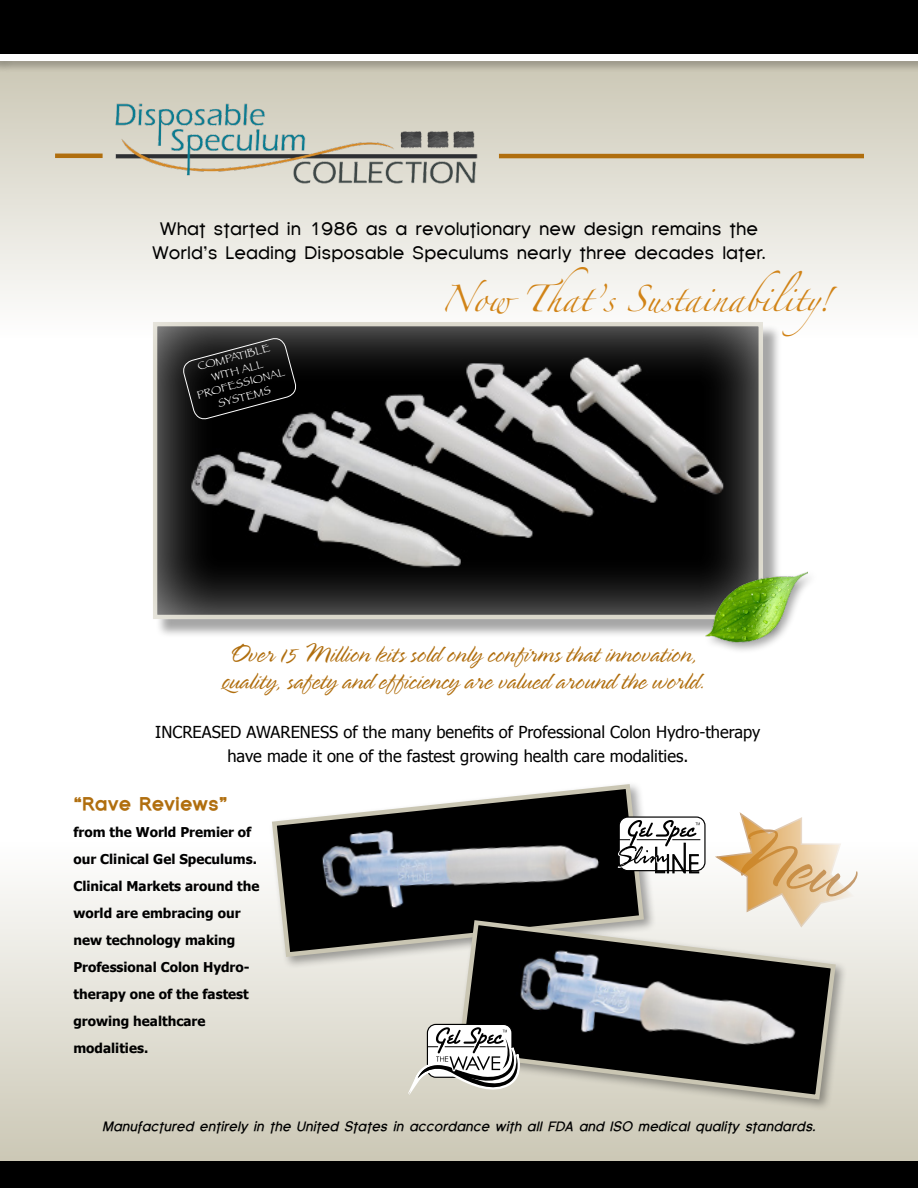
<style>
.page{position:relative;width:918px;height:1188px;background:#fff}
.page>*{position:absolute;margin:0;border:0;box-sizing:border-box;transform-origin:0 0}
.t1{font:300 27px/27px "Spring";color:#b06e0e}
.t2{font:24px "Zapfino";color:#d18316}
.t3{font:18px/24px "Florencesans";color:#000;text-align:center}
.t4{font:900 18px "Florencesans";color:#b06e0e}
.t5{font:16.5px/24px "Tahoma";color:#000;text-align:center}
.t6{font:700 13.5px/27px "Tahoma";color:#000}
.t7{font:italic 700 13.5px "Florencesans";color:#000}
.t8{font:11.4px/13.6px "Papyrus";color:#fff;text-align:center}
</style>
<div class="page">
<div style="left:0;top:52px;width:918px;height:286px;background:linear-gradient(to bottom,#c9c5b2,#fefefe)"></div>
<div style="left:0;top:842px;width:918px;height:332px;background:linear-gradient(to bottom,#fefefe,#cac6b3)"></div>
<div style="left:0;top:0;width:918px;height:57px;background:#000"></div>
<div style="left:0;top:1161px;width:918px;height:27px;background:#000"></div>
<div style="left:0;top:51px;width:918px;height:23px;background:#000;opacity:.35"></div>
<div style="left:0;top:54px;width:918px;height:6px;background:#fff"></div>
<div style="left:155px;top:324px;width:626px;height:314px;background:#000;opacity:.35"></div>
<div style="left:152px;top:321px;width:612px;height:299px;background:#fff;opacity:.75"></div>
<svg style="left:181px;top:336px;width:117px;height:85px;background:#161616"></svg>
<svg style="left:713px;top:812px;width:145px;height:117px"></svg>
<div style="left:269px;top:781px;width:387px;height:189px;background:#000;opacity:.35"></div>
<svg style="left:269px;top:782px;width:377px;height:177px;background:#5c5d5d"></svg>
<div style="left:455px;top:917px;width:393px;height:195px;background:#000;opacity:.35"></div>
<svg style="left:455px;top:918px;width:383px;height:184px;background:#636361"></svg>
<div style="left:619px;top:817px;width:86px;height:54px;background:#fff;border-radius:9px"></div>
<div style="left:619px;top:816px;width:87px;height:55px;border:1px solid #000;border-radius:9px"></div>
<svg style="left:618px;top:820px;width:82px;height:53px"></svg>
<div style="left:427px;top:1024px;width:86px;height:54px;border:1px solid #000;border-radius:8px"></div>
<svg style="left:413px;top:1027px;width:107px;height:68px"></svg>
<hr style="left:55px;top:154px;width:48px;height:4px;background:#b06e0e">
<hr style="left:499px;top:154px;width:365px;height:4px;background:#b06e0e">
<div style="left:704px;top:569px;width:115px;height:85px;background:#000;opacity:.35"></div>
<img style="left:700px;top:570px;width:107px;height:75px">
<img style="left:77px;top:63px;width:420px;height:147px">
<h3 class="t3" style="left:152px;top:217px;width:615px">What started in 1986 as a revolutionary new design remains the<br>World’s Leading Disposable Speculums nearly three decades later.</h3>
<p class="t8" style="left:188px;top:362px;width:92px;rotate:-15deg">COMPATIBLE<br>WITH ALL<br>PROFESSIONAL<br>SYSTEMS</p>
<h2 class="t2" style="left:441px;top:288px;width:406px">Now That’s Sustainability!</h2>
<h1 class="t1" style="left:222px;top:641px;width:485px">Over 15 Million kits sold only confirms that innovation, quality, safety and efficiency are valued around the world.</h1>
<p class="t5" style="left:155px;top:720px;width:607px">INCREASED AWARENESS of the many benefits of Professional Colon Hydro-therapy have made it one of the fastest growing health care modalities.</p>
<h3 class="t4" style="left:73px;top:793px;width:156px">“Rave Reviews”</h3>
<p class="t6" style="left:73px;top:818px;width:188px">from the World Premier of our Clinical Gel Speculums.<br>Clinical Markets around the world are embracing our new technology making<br>Professional Colon Hydro&shy;therapy one of the fastest growing healthcare modalities.</p>
<p class="t7" style="left:102px;top:1119px;width:715px">Manufactured entirely in the United States in accordance with all FDA and ISO medical quality standards.</p>
</div>
